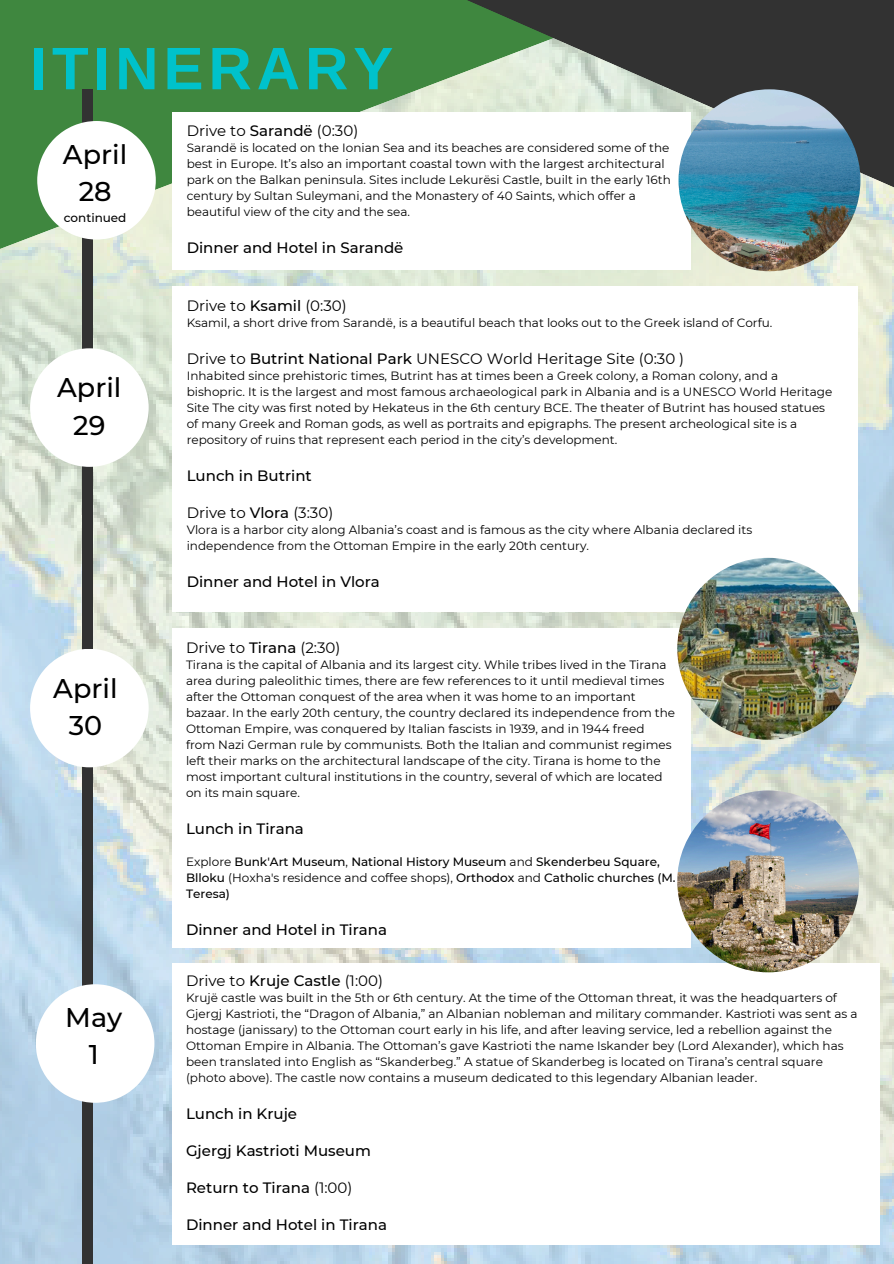
<style>
.page{position:relative;width:894px;height:1264px;background:#fff}
.page>*{position:absolute;margin:0;border:0;box-sizing:border-box;transform-origin:0 0}
.t1{font:700 60px "Arimo";letter-spacing:.08em;color:#00c2cb}
.t2{font:500 27px/37.2px "Montserrat";color:#000;text-align:center}
.t3{font:500 15px "Montserrat";color:#000}
.t4{font:15px "Montserrat";color:#000}
.t5{font:12px/16px "Montserrat";color:#000}
.t6{font:500 12px/16px "Montserrat";color:#000}
.s1{font-weight:500}
.s2{font-weight:400}
</style>
<div class="page">
<img style="left:0;top:273px;width:893px;height:990px">
<svg style="left:0;top:0;width:893px;height:273px;background:#659e62"></svg>
<svg style="left:306px;top:0;width:587px;height:219px;background:#5a7159"></svg>
<div style="left:83px;top:89px;width:10px;height:1174px;background:#323232"></div>
<svg style="left:30px;top:348px;width:119px;height:119px"></svg>
<svg style="left:30px;top:648px;width:119px;height:119px"></svg>
<svg style="left:37px;top:121px;width:119px;height:118px"></svg>
<div style="left:172px;top:286px;width:684px;height:325px;background:#fff"></div>
<div style="left:172px;top:112px;width:518px;height:158px;background:#fff"></div>
<img style="left:678px;top:89px;width:182px;height:182px;border-radius:50%">
<div style="left:172px;top:628px;width:518px;height:319px;background:#fff"></div>
<img style="left:677px;top:558px;width:181px;height:181px;border-radius:50%">
<svg style="left:36px;top:984px;width:118px;height:118px"></svg>
<div style="left:172px;top:963px;width:706px;height:281px;background:#fff"></div>
<img style="left:677px;top:790px;width:181px;height:182px;border-radius:50%">
<h5 class="t1" style="left:30px;top:35px;width:364px">ITINERARY</h5>
<p class="t2" style="left:63px;top:136px;width:66px">April<br>28</p>
<p class="t6" style="left:64px;top:210px;width:64px">continued</p>
<p class="t2" style="left:57px;top:369px;width:66px">April<br>29</p>
<h3 class="t2" style="left:53px;top:669px;width:66px">April<br>30</h3>
<p class="t2" style="left:65px;top:998px;width:59px">May<br>1</p>
<p class="t4" style="left:187px;top:121px;width:173px">Drive to <span class="s1">Sarandë</span> (0:30)</p>
<p class="t5" style="left:187px;top:140px;width:485px">Sarandë is located on the Ionian Sea and its beaches are considered some of the best in Europe. It’s also an important coastal town with the largest architectural park on the Balkan peninsula. Sites include Lekurësi Castle, built in the early 16th century by Sultan Suleymani, and the Monastery of 40 Saints, which offer a beautiful view of the city and the sea.</p>
<p class="t3" style="left:187px;top:238px;width:218px">Dinner and Hotel in Sarandë</p>
<p class="t4" style="left:187px;top:296px;width:161px">Drive to <span class="s1">Ksamil</span> (0:30)</p>
<h3 class="t5" style="left:187px;top:314px;width:587px">Ksamil, a short drive from Sarandë, is a beautiful beach that looks out to the Greek island of Corfu.</h3>
<p class="t4" style="left:187px;top:349px;width:499px">Drive to <span class="s1">Butrint National Park</span> UNESCO World Heritage Site (0:30 )</p>
<p class="t5" style="left:187px;top:367px;width:647px">Inhabited since prehistoric times, Butrint has at times been a Greek colony, a Roman colony, and a bishopric. It is the largest and most famous archaeological park in Albania and is a UNESCO World Heritage Site The city was first noted by Hekateus in the 6th century BCE. The theater of Butrint has housed statues of many Greek and Roman gods, as well as portraits and epigraphs. The present archeological site is a repository of ruins that represent each period in the city’s development.</p>
<h3 class="t3" style="left:187px;top:466px;width:127px">Lunch in Butrint</h3>
<h2 class="t4" style="left:187px;top:503px;width:148px">Drive to <span class="s1">Vlora</span> (3:30)</h2>
<p class="t5" style="left:187px;top:521px;width:567px">Vlora is a harbor city along Albania’s coast and is famous as the city where Albania declared its independence from the Ottoman Empire in the early 20th century.</p>
<p class="t3" style="left:187px;top:572px;width:195px">Dinner and Hotel in Vlora</p>
<p class="t4" style="left:186px;top:638px;width:156px">Drive to <span class="s1">Tirana</span> (2:30)</p>
<h3 class="t5" style="left:186px;top:657px;width:490px">Tirana is the capital of Albania and its largest city. While tribes lived in the Tirana area during paleolithic times, there are few references to it until medieval times after the Ottoman conquest of the area when it was home to an important bazaar. In the early 20th century, the country declared its independence from the Ottoman Empire, was conquered by Italian fascists in 1939, and in 1944 freed from Nazi German rule by communists. Both the Italian and communist regimes left their marks on the architectural landscape of the city. Tirana is home to the most important cultural institutions in the country, several of which are located on its main square.</h3>
<p class="t3" style="left:186px;top:819px;width:119px">Lunch in Tirana</p>
<h3 class="t6" style="left:186px;top:854px;width:491px"><span class="s2">Explore</span> Bunk'Art Museum<span class="s2">,</span> National History Museum <span class="s2">and</span> Skenderbeu Square,<br>Blloku <span class="s2">(Hoxha's residence and coffee shops),</span> Orthodox <span class="s2">and</span> Catholic churches (M.<br>Teresa)</h3>
<h2 class="t3" style="left:186px;top:920px;width:202px">Dinner and Hotel in Tirana</h2>
<p class="t4" style="left:186px;top:971px;width:198px">Drive to <span class="s1">Kruje Castle</span> (1:00)</p>
<p class="t5" style="left:186px;top:989px;width:673px">Krujë castle was built in the 5th or 6th century. At the time of the Ottoman threat, it was the headquarters of Gjergj Kastrioti, the “Dragon of Albania,” an Albanian nobleman and military commander. Kastrioti was sent as a hostage (janissary) to the Ottoman court early in his life, and after leaving service, led a rebellion against the Ottoman Empire in Albania. The Ottoman’s gave Kastrioti the name Iskander bey (Lord Alexander), which has been translated into English as “Skanderbeg.” A statue of Skanderbeg is located on Tirana’s central square (photo above). The castle now contains a museum dedicated to this legendary Albanian leader.</p>
<h3 class="t3" style="left:186px;top:1104px;width:113px">Lunch in Kruje</h3>
<h3 class="t3" style="left:186px;top:1141px;width:186px">Gjergj Kastrioti Museum</h3>
<h4 class="t3" style="left:186px;top:1178px;width:168px">Return to Tirana <span class="s2">(1:00)</span></h4>
<h3 class="t3" style="left:186px;top:1215px;width:202px">Dinner and Hotel in Tirana</h3>
</div>
